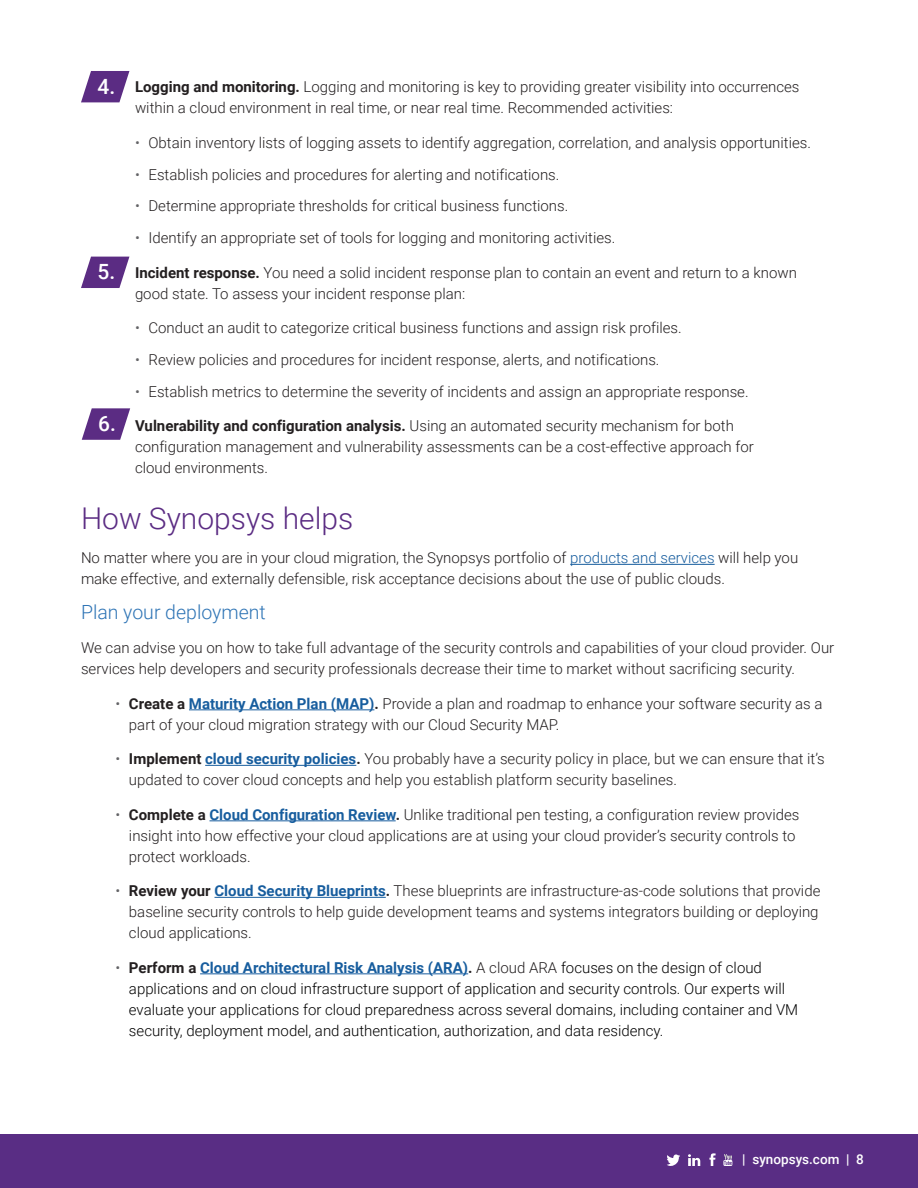
<style>
.page{position:relative;width:918px;height:1188px;background:#fff}
.page>*{position:absolute;margin:0;border:0;box-sizing:border-box;transform-origin:0 0}
.HEADING_1{font:300 30px "Roboto";color:#5b2c83}
.BODY_COPY{font:500 21px "Roboto";color:#fff}
.Heading_2{font:300 19.5px "Roboto";color:#2e74b5}
.BODY_COPY-2{font:300 15px/21px "Roboto";color:#231f20}
.t1{font:300 15px/21px "Roboto";color:#000}
.t2{font:500 13.5px "Roboto";color:#fff}
.s1{font-weight:700}
.s2{color:#636366}
.s3{color:#175d9e}
.s4{font-weight:700;color:#175d9e}
.s5{font-weight:700;color:#231f20}
.s6{color:#231f20}
</style>
<div class="page">
<div style="left:0;top:1134px;width:918px;height:54px;background:#592d84"></div>
<svg style="left:667px;top:1154px;width:13px;height:12px"></svg>
<svg style="left:709px;top:1153px;width:7px;height:13px"></svg>
<svg style="left:723px;top:1154px;width:9px;height:12px"></svg>
<svg style="left:688px;top:1154px;width:12px;height:12px"></svg>
<hr style="left:570px;top:564px;width:145px;height:1px;background:#175d9e">
<hr style="left:189px;top:709px;width:185px;height:1px;background:#175d9e">
<hr style="left:205px;top:765px;width:151px;height:1px;background:#175d9e">
<hr style="left:209px;top:820px;width:187px;height:1px;background:#175d9e">
<hr style="left:215px;top:897px;width:171px;height:1px;background:#175d9e">
<hr style="left:200px;top:973px;width:268px;height:1px;background:#175d9e">
<svg style="left:81px;top:71px;width:48px;height:31px"></svg>
<svg style="left:81px;top:257px;width:48px;height:31px"></svg>
<svg style="left:82px;top:408px;width:48px;height:32px"></svg>
<p class="BODY_COPY" style="left:97px;top:72px;width:19px">4.</p>
<p class="BODY_COPY-2" style="left:135px;top:76px;width:666px;text-indent:-27px"><span class="s1">4. Logging and monitoring.</span> Logging and monitoring is key to providing greater visibility into occurrences within a cloud environment in real time, or near real time. Recommended activities:</p>
<p class="BODY_COPY-2" style="left:135px;top:131px;width:677px"><span class="s2">•</span> Obtain inventory lists of logging assets to identify aggregation, correlation, and analysis opportunities.</p>
<p class="BODY_COPY-2" style="left:135px;top:163px;width:426px"><span class="s2">•</span> Establish policies and procedures for alerting and notifications.</p>
<p class="BODY_COPY-2" style="left:135px;top:195px;width:435px"><span class="s2">•</span> Determine appropriate thresholds for critical business functions.</p>
<p class="BODY_COPY-2" style="left:135px;top:227px;width:482px"><span class="s2">•</span> Identify an appropriate set of tools for logging and monitoring activities.</p>
<p class="BODY_COPY-2" style="left:135px;top:261px;width:663px;text-indent:-27px"><span class="s1">5. Incident response.</span> You need a solid incident response plan to contain an event and return to a known good state. To assess your incident response plan:</p>
<p class="BODY_COPY-2" style="left:135px;top:317px;width:548px"><span class="s2">•</span> Conduct an audit to categorize critical business functions and assign risk profiles.</p>
<p class="BODY_COPY-2" style="left:135px;top:349px;width:526px"><span class="s2">•</span> Review policies and procedures for incident response, alerts, and notifications.</p>
<p class="BODY_COPY-2" style="left:135px;top:380px;width:615px"><span class="s2">•</span> Establish metrics to determine the severity of incidents and assign an appropriate response.</p>
<p class="BODY_COPY-2" style="left:135px;top:415px;width:620px;text-indent:-27px"><span class="s1">6. Vulnerability and configuration analysis.</span> Using an automated security mechanism for both configuration management and vulnerability assessments can be a cost-effective approach for cloud environments.</p>
<p class="HEADING_1" style="left:81px;top:497px;width:274px">How Synopsys helps</p>
<p class="BODY_COPY-2" style="left:81px;top:547px;width:719px">No matter where you are in your cloud migration, the Synopsys portfolio of <span class="s3">products and services</span> will help you make effective, and externally defensible, risk acceptance decisions about the use of public clouds.</p>
<p class="Heading_2" style="left:81px;top:598px;width:186px">Plan your deployment</p>
<p class="BODY_COPY-2" style="left:81px;top:637px;width:755px">We can advise you on how to take full advantage of the security controls and capabilities of your cloud provider. Our services help developers and security professionals decrease their time to market without sacrificing security.</p>
<p class="BODY_COPY-2" style="left:129px;top:692px;width:695px;text-indent:-14px"><span class="s2">•</span> <span class="s1">Create a</span> <span class="s4">Maturity Action Plan (MAP)</span><span class="s1">.</span> Provide a plan and roadmap to enhance your software security as a part of your cloud migration strategy with our Cloud Security MAP.</p>
<p class="BODY_COPY-2" style="left:129px;top:748px;width:697px;text-indent:-14px"><span class="s2">•</span> <span class="s1">Implement</span> <span class="s4">cloud security policies</span><span class="s1">.</span> You probably have a security policy in place, but we can ensure that it’s updated to cover cloud concepts and help you establish platform security baselines.</p>
<p class="BODY_COPY-2" style="left:129px;top:803px;width:672px;text-indent:-14px"><span class="s2">•</span> <span class="s1">Complete a</span> <span class="s4">Cloud Configuration Review</span><span class="s1">.</span> Unlike traditional pen testing, a configuration review provides insight into how effective your cloud applications are at using your cloud provider’s security controls to protect workloads.</p>
<p class="BODY_COPY-2" style="left:129px;top:880px;width:693px;text-indent:-14px"><span class="s2">•</span> <span class="s1">Review your</span> <span class="s4">Cloud Security Blueprints</span><span class="s1">.</span> These blueprints are infrastructure-as-code solutions that provide baseline security controls to help guide development teams and systems integrators building or deploying cloud applications.</p>
<p class="t1" style="left:129px;top:956px;width:671px;text-indent:-14px"><span class="s2">•</span> <span class="s5">Perform a</span> <span class="s4">Cloud Architectural Risk Analysis (ARA)</span><span class="s5">.</span> <span class="s6">A cloud ARA</span> focuses on the design of cloud applications and on cloud infrastructure support of application and security controls. Our experts will evaluate your applications for cloud preparedness across several domains, including container and VM security, deployment model, and authentication, authorization, and data residency.</p>
<p class="BODY_COPY" style="left:97px;top:257px;width:19px">5.</p>
<p class="BODY_COPY" style="left:98px;top:409px;width:19px">6.</p>
<p class="t2" style="left:742px;top:1149px;width:123px">| synopsys.com | 8</p>
</div>
